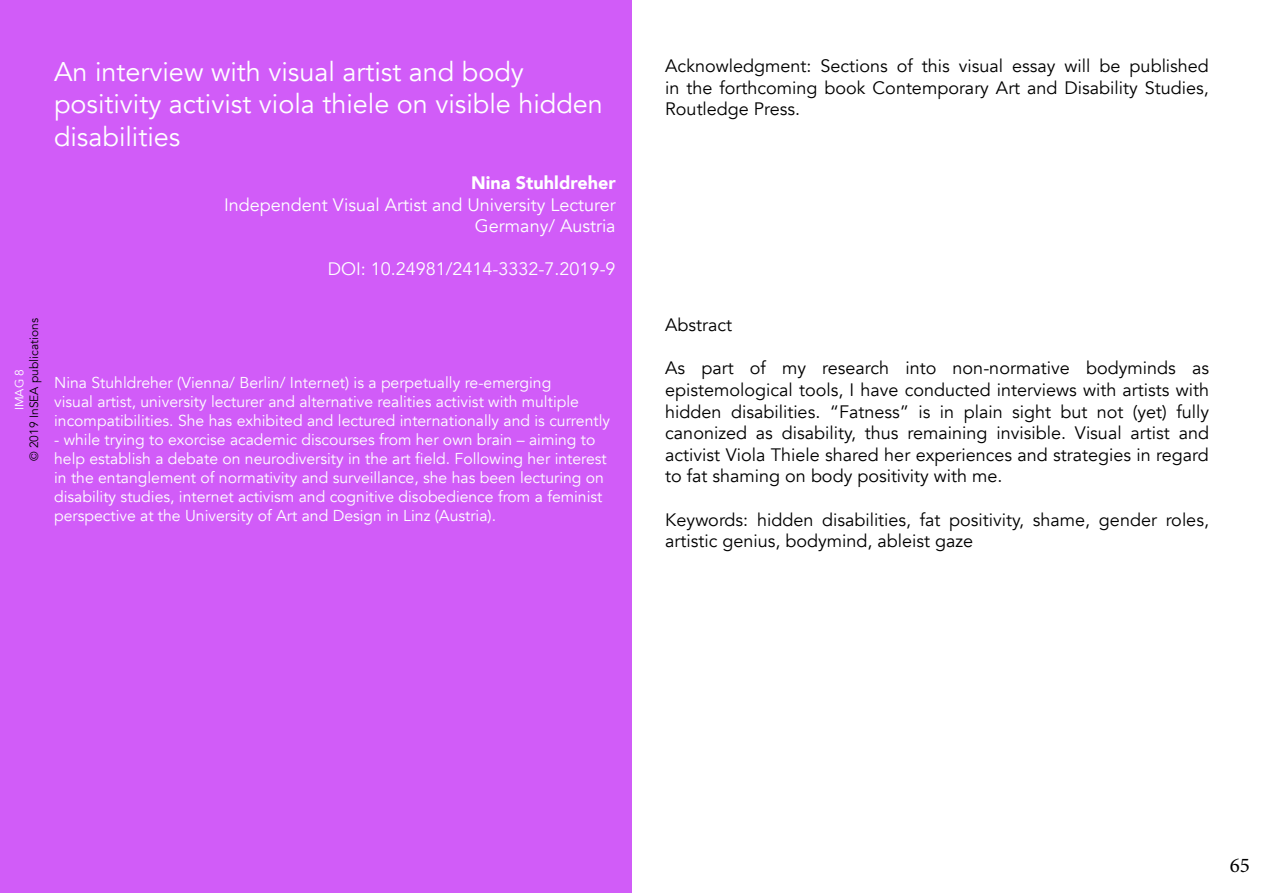
<style>
.page{position:relative;width:1263px;height:893px;background:#fff}
.page>*{position:absolute;margin:0;border:0;box-sizing:border-box;transform-origin:0 0}
.t1{font:27px/32.4px "Avenir";color:#fff}
.t2{font:21px "Minion Pro";color:#000}
.t3{font:18px/21.6px "Avenir";color:#000;text-align:justify}
.t4{font:18px/21.6px "Avenir";color:#fff;text-align:right}
.t5{font:900 18px "Avenir";color:#fff}
.t6{font:15.75px/18.9px "Avenir";color:#fff}
.t7{font:12px "Avenir";color:#000}
.t8{font:12px "Avenir";color:#fff}
</style>
<div class="page">
<div style="left:0;top:0;width:631px;height:893px;background:#d15cf8"></div>
<h1 class="t1" style="left:54px;top:56px;width:550px">An interview with visual artist and body positivity activist viola thiele on visible hidden disabilities</h1>
<p class="t5" style="left:471px;top:167px;width:146px">Nina Stuhldreher</p>
<p class="t4" style="left:224px;top:194px;width:393px">Independent Visual Artist and University Lecturer<br>Germany/ Austria</p>
<p class="t4" style="left:328px;top:259px;width:289px">DOI: 10.24981/2414-3332-7.2019-9</p>
<p class="t7" style="left:27px;top:461px;width:145px;rotate:-90deg">© 2019 InSEA publications</p>
<p class="t8" style="left:12px;top:410px;width:43px;rotate:-90deg">IMAG 8</p>
<p class="t6" style="left:54px;top:374px;width:557px">Nina Stuhldreher (Vienna/ Berlin/ Internet) is a perpetually re-emerging<br>visual artist, university lecturer and alternative realities activist with multiple incompatibilities. She has exhibited and lectured internationally and is currently</p>
<p class="t6" style="left:54px;top:430px;width:554px">- while trying to exorcise academic discourses from her own brain – aiming to help establish a debate on neurodiversity in the art field. Following her interest in the entanglement of normativity and surveillance, she has been lecturing on disability studies, internet activism and cognitive disobedience from a feminist perspective at the University of Art and Design in Linz (Austria).</p>
<p class="t3" style="left:665px;top:55px;width:545px">Acknowledgment: Sections of this visual essay will be published in the forthcoming book Contemporary Art and Disability Studies, Routledge Press.</p>
<p class="t3" style="left:665px;top:315px;width:68px">Abstract</p>
<p class="t3" style="left:665px;top:358px;width:545px">As part of my research into non-normative bodyminds as epistemological tools, I have conducted interviews with artists with hidden disabilities. “Fatness” is in plain sight but not (yet) fully canonized as disability, thus remaining invisible. Visual artist and activist Viola Thiele shared her experiences and strategies in regard to fat shaming on body positivity with me.</p>
<p class="t3" style="left:665px;top:509px;width:545px">Keywords: hidden disabilities, fat positivity, shame, gender roles, artistic genius, bodymind, ableist gaze</p>
<p class="t2" style="left:1230px;top:852px;width:22px">65</p>
</div>
